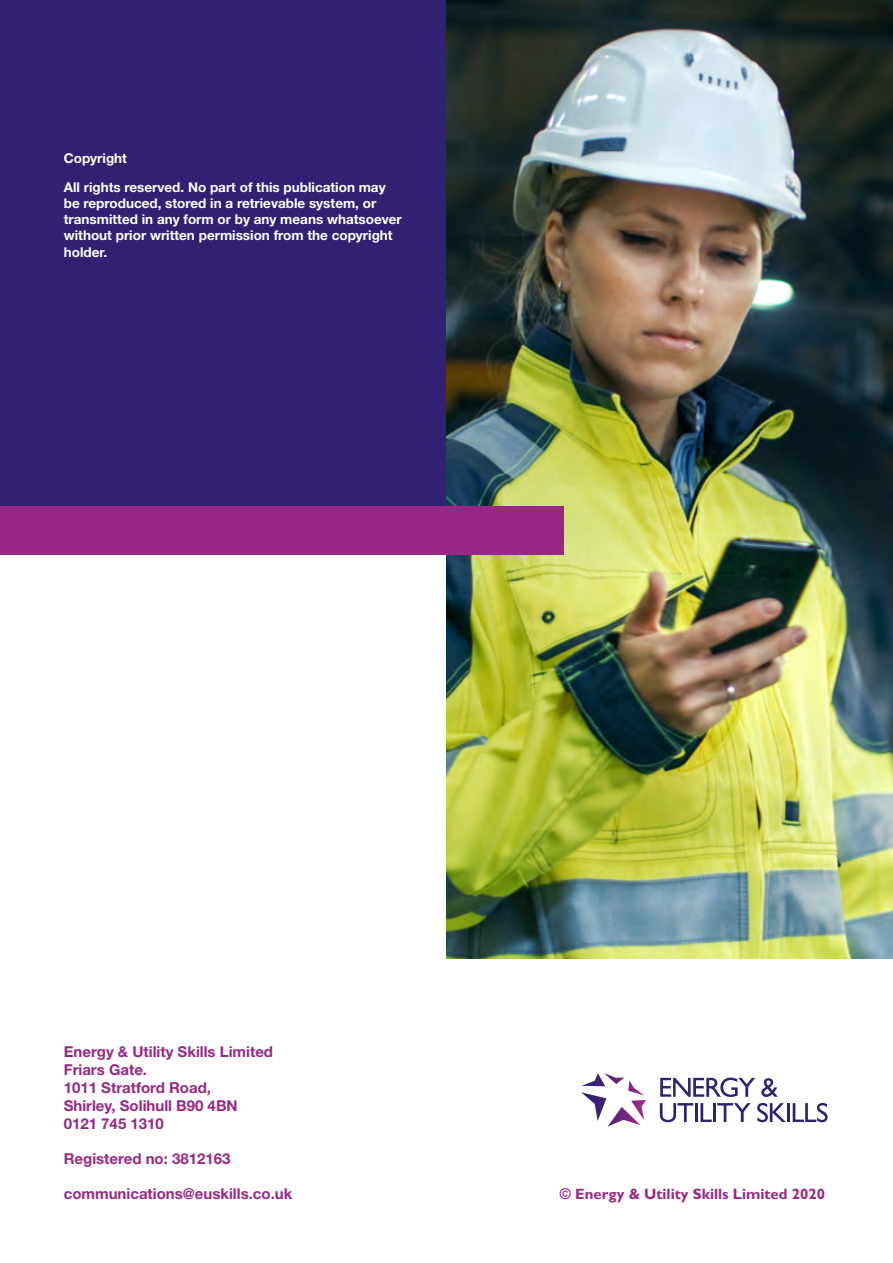
<style>
.page{position:relative;width:893px;height:1263px;background:#fff}
.page>*{position:absolute;margin:0;border:0;box-sizing:border-box;transform-origin:0 0}
.t1{font:700 15px/18px "Helvetica Neue LT Std";color:#992785}
.t2{font:700 15px "Gill Sans Std";color:#992785}
.t3{font:700 13.5px/16.2px "Helvetica Neue LT Std";color:#fff}
</style>
<div class="page">
<div style="left:0;top:0;width:446px;height:506px;background:#322173"></div>
<svg style="left:660px;top:1077px;width:95px;height:20px"></svg>
<svg style="left:761px;top:1078px;width:17px;height:19px"></svg>
<svg style="left:660px;top:1103px;width:91px;height:19px"></svg>
<svg style="left:757px;top:1103px;width:29px;height:19px"></svg>
<hr style="left:787px;top:1103px;width:3px;height:19px;background:#322173">
<svg style="left:793px;top:1103px;width:35px;height:19px"></svg>
<svg style="left:581px;top:1073px;width:65px;height:53px"></svg>
<img style="left:446px;top:0;width:447px;height:959px">
<div style="left:0;top:506px;width:563px;height:49px;background:#992785"></div>
<p class="t3" style="left:64px;top:143px;width:323px;line-height:29px">Copyright<br>All rights reserved. No part of this publication may</p>
<p class="t3" style="left:64px;top:195px;width:339px">be reproduced, stored in a retrievable system, or transmitted in any form or by any means whatsoever without prior written permission from the copyright holder.</p>
<p class="t1" style="left:64px;top:1042px;width:211px">Energy &amp; Utility Skills Limited<br>Friars Gate.<br>1011 Stratford Road,<br>Shirley, Solihull B90 4BN<br>0121 745 1310</p>
<p class="t1" style="left:64px;top:1149px;width:168px">Registered no: 3812163</p>
<p class="t1" style="left:64px;top:1184px;width:230px">communications@euskills.co.uk</p>
<p class="t2" style="left:560px;top:1185px;width:266px">© Energy &amp; Utility Skills Limited 2020</p>
</div>
